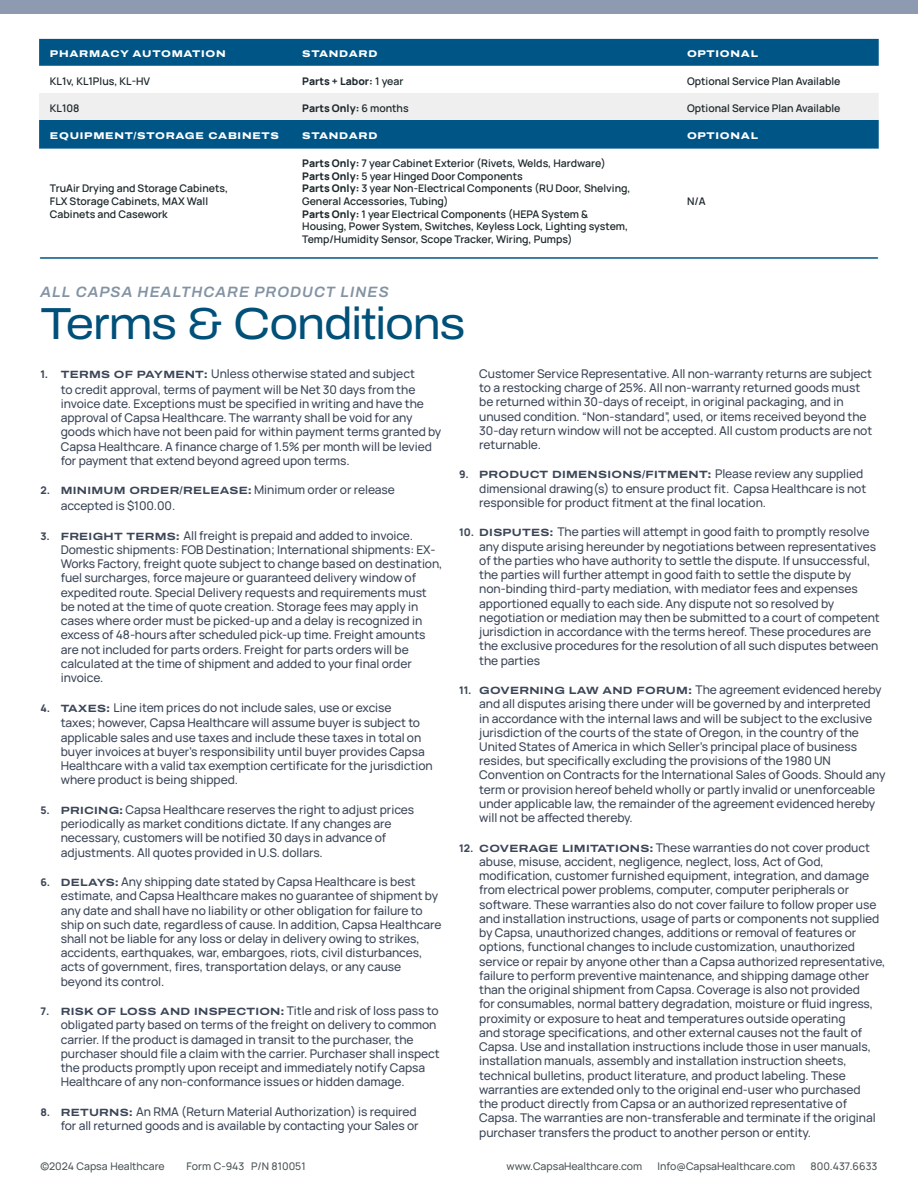
<style>
.page{position:relative;width:918px;height:1188px;background:#fff}
.page>*{position:absolute;margin:0;border:0;box-sizing:border-box;transform-origin:0 0}
.t1{font:45px "Archivo Semi Expanded";letter-spacing:-.025em;color:#005079}
.t2{font:italic 600 15px "Archivo";letter-spacing:.075em;color:#8393a3}
.t3{font:500 12px/14.2px "Manrope";letter-spacing:-.005em;color:#3c4657}
.t4{font:600 10.5px/12.6px "Manrope";color:#1e292d}
.t5{font:700 10.5px "Archivo Expanded";letter-spacing:.025em;color:#3c4657}
.t6{font:500 10.5px "Manrope";color:#4b5457}
.t7{font:800 10.5px "Manrope";color:#1e292d}
.t8{font:800 9.75px "Archivo Expanded";letter-spacing:.075em;color:#fff}
.s1{font-weight:600}
.s2{font-weight:800}
.s3{font-weight:800;font-size:10.5px}
.s4{font-family:"Archivo Expanded";font-weight:700;font-size:10.5px}
.s5{font-family:"Manrope";font-weight:800}
.s6{font-family:"Manrope";font-weight:500;font-size:12px}
</style>
<div class="page">
<div style="left:0;top:0;width:918px;height:14px;background:#8e9aaf"></div>
<div style="left:39px;top:39px;width:840px;height:110px;background:#005587"></div>
<svg style="left:39px;top:66px;width:840px;height:54px"></svg>
<hr style="left:40px;top:257px;width:838px;height:2px;background:#005587">
<p class="t8" style="left:50px;top:46px;width:177px">PHARMACY AUTOMATION</p>
<p class="t8" style="left:302px;top:46px;width:77px">STANDARD</p>
<p class="t8" style="left:687px;top:46px;width:73px">OPTIONAL</p>
<p class="t4" style="left:50px;top:74px;width:102px">KL1v, KL1Plus, KL-HV</p>
<p class="t7" style="left:302px;top:72px;width:103px">Parts + Labor: <span class="s1">1 year</span></p>
<p class="t4" style="left:687px;top:74px;width:155px">Optional Service Plan Available</p>
<p class="t4" style="left:50px;top:101px;width:31px">KL108</p>
<p class="t7" style="left:302px;top:99px;width:108px">Parts Only: <span class="s1">6 months</span></p>
<p class="t4" style="left:687px;top:101px;width:155px">Optional Service Plan Available</p>
<p class="t8" style="left:50px;top:128px;width:231px">EQUIPMENT/STORAGE CABINETS</p>
<p class="t8" style="left:302px;top:128px;width:77px">STANDARD</p>
<p class="t8" style="left:687px;top:128px;width:73px">OPTIONAL</p>
<p class="t4" style="left:50px;top:181px;width:180px">TruAir Drying and Storage Cabinets,<br>FLX Storage Cabinets, MAX Wall<br>Cabinets and Casework</p>
<p class="t4" style="left:302px;top:156px;width:330px"><span class="s2">Parts Only:</span> 7 year Cabinet Exterior (Rivets, Welds, Hardware)<br><span class="s2">Parts Only:</span> 5 year Hinged Door Components<br><span class="s2">Parts Only:</span> 3 year Non-Electrical Components (RU Door, Shelving, General Accessories, Tubing)<br><span class="s2">Parts Only:</span> 1 year Electrical Components (HEPA System &amp; Housing, Power System, Switches, Keyless Lock, Lighting system, Temp/Humidity Sensor, Scope Tracker, Wiring, Pumps)</p>
<p class="t2" style="left:40px;top:281px;width:350px">ALL CAPSA HEALTHCARE PRODUCT LINES</p>
<h1 class="t1" style="left:40px;top:290px;width:426px">Terms &amp; Conditions</h1>
<p class="t4" style="left:687px;top:194px;width:20px">N/A</p>
<p class="t3" style="left:40px;top:365px;width:376px;line-height:15.9px;text-align:right"><span class="s3">1.</span> <span class="s4">TERMS OF PAYMENT:</span> Unless otherwise stated and subject to credit approval, terms of payment will be Net 30 days from the</p>
<p class="t3" style="left:61px;top:396px;width:382px">invoice date. Exceptions must be specified in writing and have the approval of Capsa Healthcare. The warranty shall be void for any goods which have not been paid for within payment terms granted by Capsa Healthcare. A finance charge of 1.5% per month will be levied for payment that extend beyond agreed upon terms.</p>
<p class="t5" style="left:40px;top:483px;width:356px"><span class="s5">2.</span> MINIMUM ORDER/RELEASE: <span class="s6">Minimum order or release</span></p>
<p class="t3" style="left:61px;top:498px;width:116px">accepted is $100.00.</p>
<p class="t3" style="left:61px;top:527px;width:383px;text-indent:-20px"><span class="s3">3.</span> <span class="s4">FREIGHT TERMS:</span> All freight is prepaid and added to invoice.<br>Domestic shipments: FOB Destination; International shipments: EX-Works Factory, freight quote subject to change based on destination, fuel surcharges, force majeure or guaranteed delivery window of expedited route. Special Delivery requests and requirements must be noted at the time of quote creation. Storage fees may apply in cases where order must be picked-up and a delay is recognized in excess of 48-hours after scheduled pick-up time. Freight amounts are not included for parts orders. Freight for parts orders will be calculated at the time of shipment and added to your final order invoice.</p>
<p class="t3" style="left:61px;top:698px;width:361px;line-height:15.9px;text-indent:-20px"><span class="s3">4.</span> <span class="s4">TAXES:</span> Line item prices do not include sales, use or excise taxes; however, Capsa Healthcare will assume buyer is subject to</p>
<p class="t3" style="left:61px;top:729px;width:374px">applicable sales and use taxes and include these taxes in total on buyer invoices at buyer’s responsibility until buyer provides Capsa Healthcare with a valid tax exemption certificate for the jurisdiction where product is being shipped.</p>
<p class="t3" style="left:61px;top:802px;width:355px;text-indent:-20px"><span class="s3">5.</span> <span class="s4">PRICING:</span> Capsa Healthcare reserves the right to adjust prices periodically as market conditions dictate. If any changes are necessary, customers will be notified 30 days in advance of adjustments. All quotes provided in U.S. dollars.</p>
<p class="t3" style="left:61px;top:874px;width:382px;text-indent:-20px"><span class="s3">6.</span> <span class="s4">DELAYS:</span> Any shipping date stated by Capsa Healthcare is best estimate, and Capsa Healthcare makes no guarantee of shipment by any date and shall have no liability or other obligation for failure to ship on such date, regardless of cause. In addition, Capsa Healthcare shall not be liable for any loss or delay in delivery owing to strikes, accidents, earthquakes, war, embargoes, riots, civil disturbances, acts of government, fires, transportation delays, or any cause beyond its control.</p>
<p class="t5" style="left:40px;top:1004px;width:400px"><span class="s5">7.</span> RISK OF LOSS AND INSPECTION: <span class="s6">Title and risk of loss pass to</span></p>
<p class="t3" style="left:61px;top:1017px;width:381px">obligated party based on terms of the freight on delivery to common carrier. If the product is damaged in transit to the purchaser, the purchaser should file a claim with the carrier. Purchaser shall inspect the products promptly upon receipt and immediately notify Capsa Healthcare of any non-conformance issues or hidden damage.</p>
<p class="t3" style="left:40px;top:1104px;width:380px;text-align:right"><span class="s3">8.</span> <span class="s4">RETURNS:</span> An RMA (Return Material Authorization) is required for all returned goods and is available by contacting your Sales or</p>
<p class="t3" style="left:479px;top:366px;width:395px">Customer Service Representative. All non-warranty returns are subject to a restocking charge of 25%. All non-warranty returned goods must be returned within 30-days of receipt, in original packaging, and in unused condition. “Non-standard”, used, or items received beyond the 30-day return window will not be accepted. All custom products are not returnable.</p>
<p class="t5" style="left:459px;top:467px;width:406px"><span class="s5">9.</span> PRODUCT DIMENSIONS/FITMENT: <span class="s6">Please review any supplied</span></p>
<p class="t3" style="left:479px;top:480px;width:389px">dimensional drawing(s) to ensure product fit. Capsa Healthcare is not responsible for product fitment at the final location.</p>
<p class="t3" style="left:479px;top:524px;width:402px;text-indent:-20px"><span class="s3">10.</span> <span class="s4">DISPUTES:</span> The parties will attempt in good faith to promptly resolve any dispute arising hereunder by negotiations between representatives of the parties who have authority to settle the dispute. If unsuccessful, the parties will further attempt in good faith to settle the dispute by non-binding third-party mediation, with mediator fees and expenses apportioned equally to each side. Any dispute not so resolved by negotiation or mediation may then be submitted to a court of competent jurisdiction in accordance with the terms hereof. These procedures are the exclusive procedures for the resolution of all such disputes between the parties</p>
<p class="t3" style="left:479px;top:682px;width:408px;text-indent:-20px"><span class="s3">11.</span> <span class="s4">GOVERNING LAW AND FORUM:</span> The agreement evidenced hereby and all disputes arising there under will be governed by and interpreted<br>in accordance with the internal laws and will be subject to the exclusive jurisdiction of the courts of the state of Oregon, in the country of the United States of America in which Seller’s principal place of business resides, but specifically excluding the provisions of the 1980 UN Convention on Contracts for the International Sales of Goods. Should any term or provision hereof beheld wholly or partly invalid or unenforceable under applicable law, the remainder of the agreement evidenced hereby will not be affected thereby.</p>
<p class="t3" style="left:479px;top:839px;width:408px;text-indent:-20px"><span class="s3">12.</span> <span class="s4">COVERAGE LIMITATIONS:</span> These warranties do not cover product abuse, misuse, accident, negligence, neglect, loss, Act of God, modification, customer furnished equipment, integration, and damage from electrical power problems, computer, computer peripherals or software. These warranties also do not cover failure to follow proper use and installation instructions, usage of parts or components not supplied by Capsa, unauthorized changes, additions or removal of features or options, functional changes to include customization, unauthorized service or repair by anyone other than a Capsa authorized representative, failure to perform preventive maintenance, and shipping damage other than the original shipment from Capsa. Coverage is also not provided<br>for consumables, normal battery degradation, moisture or fluid ingress, proximity or exposure to heat and temperatures outside operating<br>and storage specifications, and other external causes not the fault of Capsa. Use and installation instructions include those in user manuals, installation manuals, assembly and installation instruction sheets, technical bulletins, product literature, and product labeling. These warranties are extended only to the original end-user who purchased<br>the product directly from Capsa or an authorized representative of Capsa. The warranties are non-transferable and terminate if the original purchaser transfers the product to another person or entity.</p>
<p class="t6" style="left:40px;top:1158px;width:126px">©2024 Capsa Healthcare</p>
<p class="t6" style="left:187px;top:1158px;width:120px">Form C-943 P/N 810051</p>
<p class="t6" style="left:507px;top:1158px;width:137px">www.CapsaHealthcare.com</p>
<p class="t6" style="left:658px;top:1158px;width:139px">Info@CapsaHealthcare.com</p>
<p class="t6" style="left:811px;top:1158px;width:68px">800.437.6633</p>
</div>
